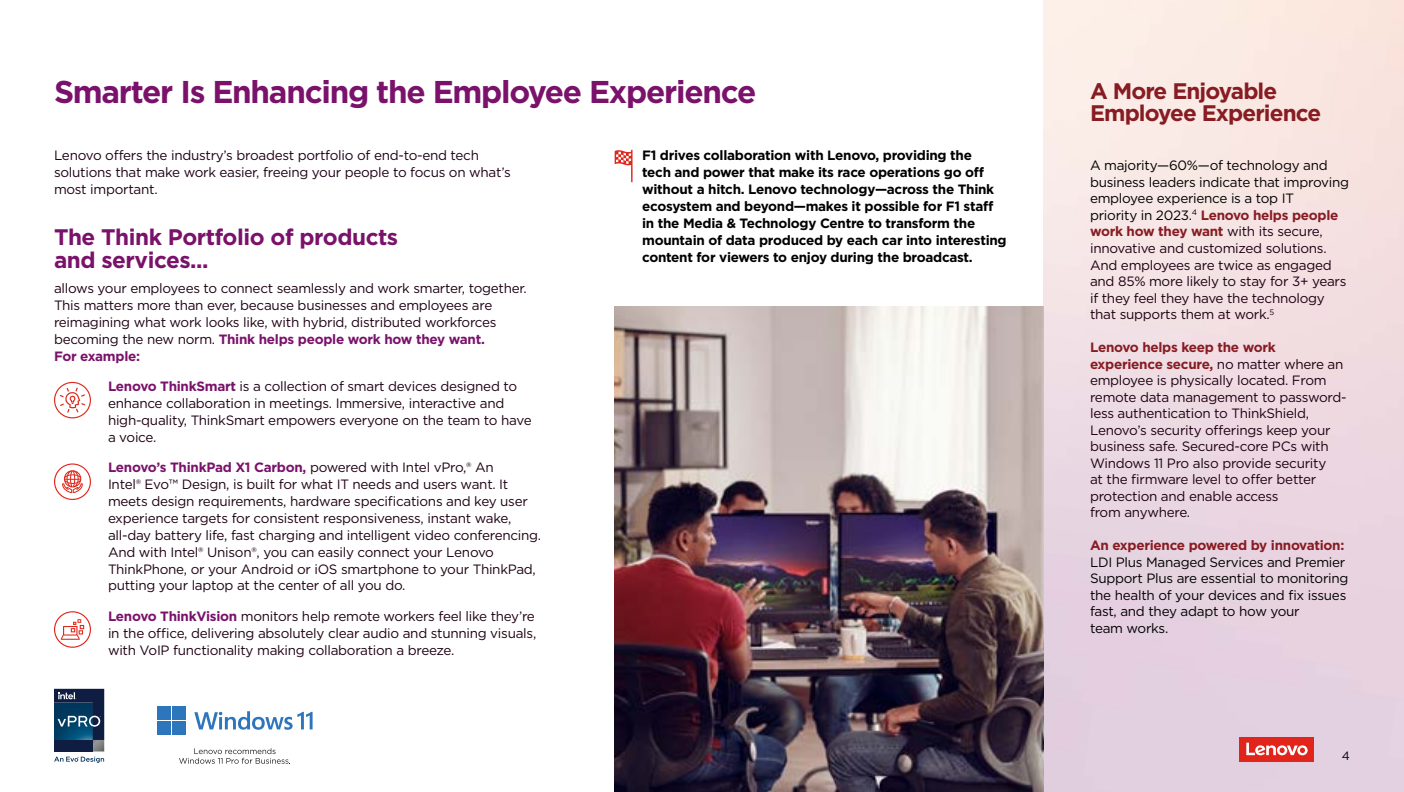
<style>
.page{position:relative;width:1404px;height:792px;background:#fff}
.page>*{position:absolute;margin:0;border:0;box-sizing:border-box;transform-origin:0 0}
.t1{font:700 31.5px "Gotham";letter-spacing:-.04em;color:#7a126b}
.t2{font:700 22.5px/22.5px "Gotham";letter-spacing:-.02em;color:#7a126b}
.t3{font:700 22.5px/22.5px "Gotham";letter-spacing:-.04em;color:#871c23}
.t4{font:13.5px/16.5px "Gotham";letter-spacing:-.02em;color:#1e0013}
.t5{font:700 13.5px/16.8px "Gotham";letter-spacing:-.02em;color:#000}
.t6{font:13.5px/16.5px "Gotham";letter-spacing:-.02em;color:#000}
.t7{font:700 13.5px "Gotham";letter-spacing:-.02em;color:#871c23}
.t8{font:12px "Gotham";color:#000}
.s1{font-weight:700;color:#7a126b}
.s2{color:#000}
.s3{font-weight:700;color:#871c23}
</style>
<div class="page">
<svg style="left:54px;top:463px;width:37px;height:37px"></svg>
<svg style="left:54px;top:382px;width:37px;height:36px"></svg>
<img style="left:615px;top:306px;width:429px;height:486px">
<svg style="left:615px;top:149px;width:18px;height:33px"></svg>
<svg style="left:54px;top:611px;width:37px;height:36px"></svg>
<div style="left:157px;top:706px;width:14px;height:14px;background:#2e76bc"></div>
<div style="left:172px;top:706px;width:14px;height:14px;background:#2e76bc"></div>
<div style="left:157px;top:721px;width:14px;height:14px;background:#2e76bc"></div>
<div style="left:172px;top:721px;width:14px;height:14px;background:#2e76bc"></div>
<svg style="left:194px;top:711px;width:119px;height:18px"></svg>
<svg style="left:179px;top:748px;width:111px;height:16px"></svg>
<svg style="left:54px;top:689px;width:50px;height:74px;background:#3b5875"></svg>
<div style="left:1239px;top:737px;width:75px;height:25px;background:#e1251b"></div>
<svg style="left:1246px;top:742px;width:62px;height:13px"></svg>
<h1 class="t1" style="left:54px;top:71px;width:704px">Smarter Is Enhancing the Employee Experience</h1>
<p class="t4" style="left:54px;top:147px;width:458px">Lenovo offers the industry’s broadest portfolio of end-to-end tech solutions that make work easier, freeing your people to focus on what’s most important.</p>
<h2 class="t2" style="left:54px;top:226px;width:346px">The Think Portfolio of products and services...</h2>
<p class="t4" style="left:54px;top:280px;width:474px">allows your employees to connect seamlessly and work smarter, together.<br>This matters more than ever, because businesses and employees are reimagining what work looks like, with hybrid, distributed workforces becoming the new norm. <span class="s1">Think helps people work how they want.<br>For example:</span></p>
<p class="t4" style="left:108px;top:378px;width:425px"><span class="s1">Lenovo ThinkSmart</span> is a collection of smart devices designed to enhance collaboration in meetings. Immersive, interactive and high-quality, ThinkSmart empowers everyone on the team to have a voice.</p>
<p class="t4" style="left:108px;top:459px;width:435px"><span class="s1">Lenovo’s ThinkPad X1 Carbon,</span> powered with Intel vPro,® An<br>Intel® Evo™ Design, is built for what IT needs and users want. It meets design requirements, hardware specifications and key user experience targets for consistent responsiveness, instant wake, all-day battery life, fast charging and intelligent video conferencing.<br>And with Intel® Unison®, you can easily connect your Lenovo ThinkPhone, or your Android or iOS smartphone to your ThinkPad, putting your laptop at the center of all you do.</p>
<p class="t4" style="left:108px;top:607px;width:430px;text-align:justify"><span class="s1">Lenovo ThinkVision</span> monitors help remote workers feel like they’re in the office, delivering absolutely clear audio and stunning visuals, with VoIP functionality making collaboration a breeze.</p>
<p class="t5" style="left:642px;top:147px;width:366px">F1 drives collaboration with Lenovo, providing the<br>tech and power that make its race operations go off without a hitch. Lenovo technology—across the Think ecosystem and beyond—makes it possible for F1 staff in the Media &amp; Technology Centre to transform the mountain of data produced by each car into interesting content for viewers to enjoy during the broadcast.</p>
<h2 class="t3" style="left:1090px;top:79px;width:233px">A More Enjoyable<br>Employee Experience</h2>
<p class="t4" style="left:1090px;top:157px;width:260px"><span class="s2">A majority—60%—of technology and business leaders indicate that improving employee experience is a top IT<br>priority in 2023.</span><sup>4</sup> <span class="s3">Lenovo helps people work how they want</span> with its secure, innovative and customized solutions.<br>And employees are twice as engaged and 85% more likely to stay for 3+ years if they feel they have the technology that supports them at work.<sup>5</sup></p>
<p class="t4" style="left:1090px;top:339px;width:258px"><span class="s3">Lenovo helps keep the work experience secure,</span> no matter where an employee is physically located. From remote data management to password&shy;less authentication to ThinkShield, Lenovo’s security offerings keep your business safe. Secured-core PCs with Windows 11 Pro also provide security<br>at the firmware level to offer better protection and enable access<br>from anywhere.</p>
<p class="t7" style="left:1090px;top:536px;width:256px">An experience powered by innovation:</p>
<p class="t6" style="left:1090px;top:553px;width:260px">LDI Plus Managed Services and Premier<br>Support Plus are essential to monitoring the health of your devices and fix issues fast, and they adapt to how your<br>team works.</p>
<p class="t8" style="left:1342px;top:748px;width:10px">4</p>
</div>
